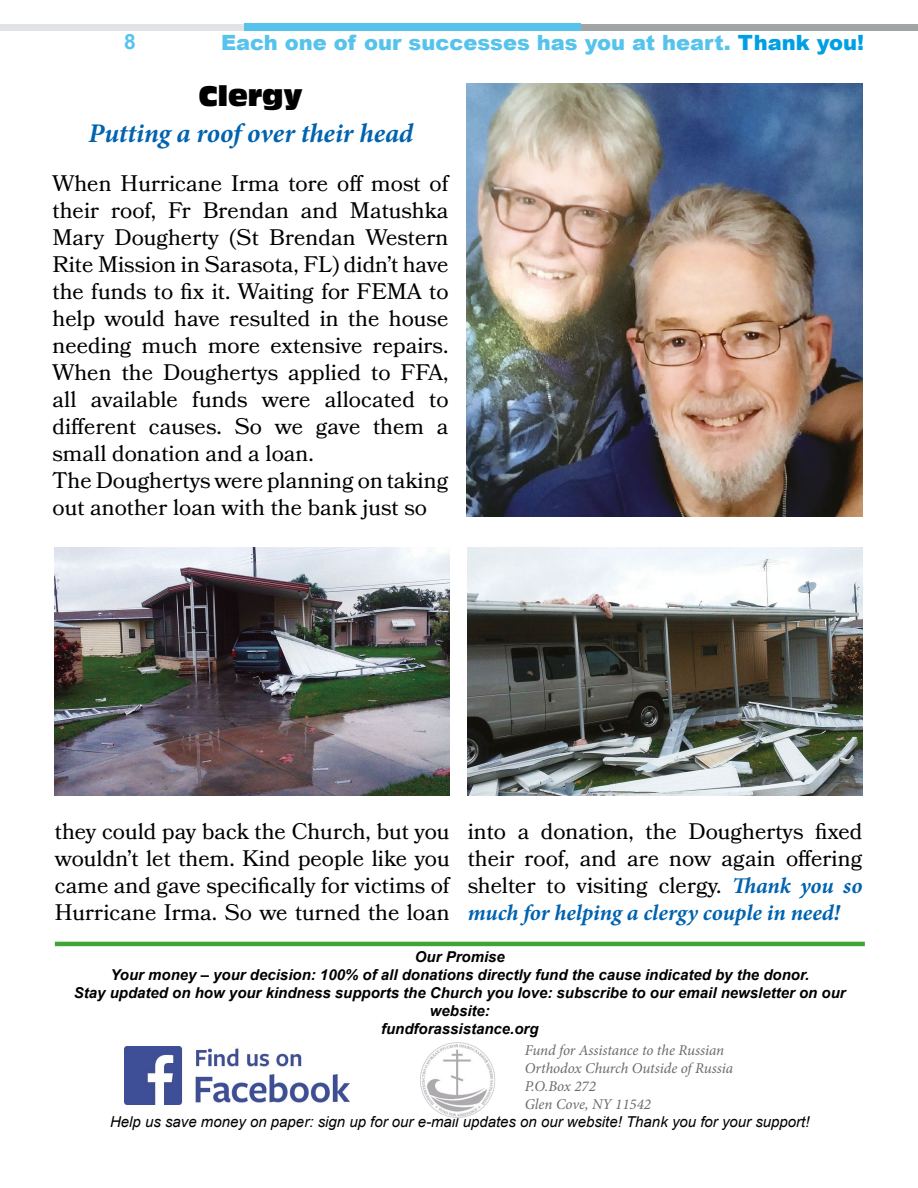
<style>
.page{position:relative;width:918px;height:1188px;background:#fff}
.page>*{position:absolute;margin:0;border:0;box-sizing:border-box;transform-origin:0 0}
.t1{font:30px "Antique Oli Com";color:#000}
.t2{font:italic 700 27px "Minion Pro";letter-spacing:-.005em;color:#0063af}
.t3{font:22.5px/27px "Bookmania";color:#000;text-align:justify}
.t4{font:italic 700 22.5px "Minion Pro";letter-spacing:-.005em;color:#0063af}
.t5{font:900 21px "Arial";color:#55c3eb}
.t6{font:700 21px "Arial";color:#55c3eb}
.t7{font:italic 700 15px/18px "Arial";color:#000;text-align:center}
.t8{font:italic 15px "Arial";color:#000}
.t9{font:italic 15px/18px "Minion Pro";letter-spacing:-.01em;color:#686c6b}
.s1{color:#009fe3}
.s2{font-family:"Minion Pro";font-weight:700;font-style:italic;color:#0063af}
</style>
<div class="page">
<div style="left:0;top:24px;width:245px;height:7px;background:#e2e3e7"></div>
<div style="left:245px;top:24px;width:336px;height:7px;background:#55c3eb"></div>
<div style="left:581px;top:24px;width:337px;height:7px;background:#a2a5a5"></div>
<img style="left:419px;top:1042px;width:77px;height:76px;border-radius:38px">
<img style="left:124px;top:1047px;width:225px;height:58px">
<hr style="left:55px;top:942px;width:810px;height:4px;background:#3fa535">
<img style="left:467px;top:83px;width:396px;height:434px">
<img style="left:55px;top:547px;width:395px;height:249px">
<img style="left:468px;top:547px;width:395px;height:248px">
<p class="t6" style="left:124px;top:28px;width:13px">8</p>
<p class="t5" style="left:221px;top:27px;width:645px">Each one of our successes has you at heart. <span class="s1">Thank you!</span></p>
<h1 class="t1" style="left:199px;top:79px;width:106px">Clergy</h1>
<p class="t2" style="left:88px;top:114px;width:326px">Putting a roof over their head</p>
<p class="t3" style="left:53px;top:169px;width:398px;text-align:left">When Hurricane Irma tore off most of their roof, Fr Brendan and Matushka Mary Dougherty (St Brendan Western Rite Mission in Sarasota, FL) didn’t have the funds to fix it. Waiting for FEMA to help would have resulted in the house needing much more extensive repairs.<br>When the Doughertys applied to FFA, all available funds were allocated to different causes. So we gave them a small donation and a loan.<br>The Doughertys were planning on taking out another loan with the bank just so</p>
<p class="t3" style="left:55px;top:818px;width:396px">they could pay back the Church, but you wouldn’t let them. Kind people like you came and gave specifically for victims of Hurricane Irma. So we turned the loan</p>
<p class="t3" style="left:468px;top:818px;width:396px">into a donation, the Doughertys fixed their roof, and are now again offering shelter to visiting clergy. <span class="s2">Thank you so</span></p>
<p class="t4" style="left:468px;top:897px;width:374px">much for helping a clergy couple in need!</p>
<p class="t7" style="left:74px;top:948px;width:773px">Our Promise<br>Your money – your decision: 100% of all donations directly fund the cause indicated by the donor.<br>Stay updated on how your kindness supports the Church you love: subscribe to our email newsletter on our website:<br>fundforassistance.org</p>
<p class="t9" style="left:525px;top:1041px;width:210px">Fund for Assistance to the Russian<br>Orthodox Church Outside of Russia<br>P.O.Box 272<br>Glen Cove, NY 11542</p>
<p class="t8" style="left:110px;top:1112px;width:701px">Help us save money on paper: sign up for our e-mail updates on our website! Thank you for your support!</p>
</div>
